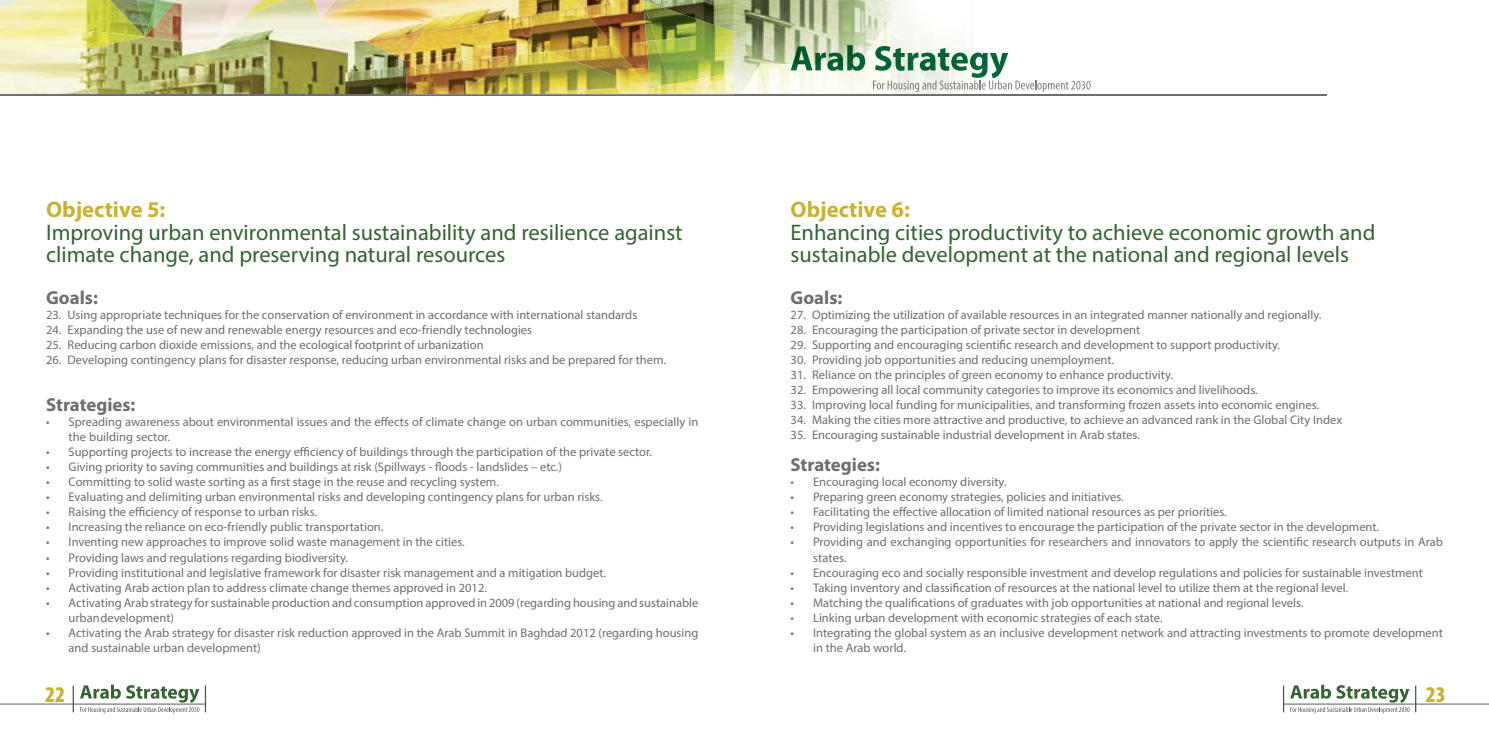
<style>
.page{position:relative;width:1489px;height:745px;background:#fff}
.page>*{position:absolute;margin:0;border:0;box-sizing:border-box;transform-origin:0 0}
.t1{font:22.5px/22.5px "Myriad Pro";color:#336431}
.t2{font:700 22.5px "Myriad Pro";color:#cab22e}
.t3{font:900 condensed 22.5px "Myriad Pro";color:#cab22e}
.t4{font:700 18.75px "Myriad Pro";color:#6d6e71}
.t5{font:12.5px/15px "Myriad Pro";color:#6d6e71}
</style>
<div class="page">
<svg style="left:1290px;top:684px;width:119px;height:28px"></svg>
<svg style="left:1282px;top:686px;width:1px;height:25px"></svg>
<hr style="left:1414px;top:685px;width:2px;height:26px;background:#336431">
<svg style="left:80px;top:684px;width:119px;height:28px"></svg>
<svg style="left:73px;top:685px;width:1px;height:26px"></svg>
<svg style="left:205px;top:685px;width:1px;height:26px"></svg>
<hr style="left:1282px;top:703px;width:206px;height:1px;background:#58595b">
<hr style="left:0;top:703px;width:206px;height:1px;background:#58595b">
<img style="left:661px;top:0;width:311px;height:94px">
<img style="left:393px;top:61px;width:12px;height:33px">
<img style="left:215px;top:10px;width:133px;height:84px">
<img style="left:348px;top:61px;width:45px;height:33px">
<img style="left:0;top:46px;width:215px;height:48px">
<img style="left:741px;top:63px;width:19px;height:31px">
<img style="left:760px;top:63px;width:76px;height:31px">
<img style="left:836px;top:21px;width:53px;height:73px">
<hr style="left:0;top:94px;width:1327px;height:1px;background:#6d6e71">
<img style="left:303px;top:0;width:18px;height:19px">
<img style="left:239px;top:0;width:51px;height:46px">
<img style="left:0;top:0;width:38px;height:12px">
<img style="left:145px;top:0;width:94px;height:46px">
<img style="left:38px;top:0;width:107px;height:25px">
<img style="left:0;top:25px;width:145px;height:25px">
<img style="left:405px;top:61px;width:81px;height:33px">
<img style="left:459px;top:0;width:38px;height:61px">
<img style="left:321px;top:0;width:138px;height:61px">
<img style="left:486px;top:44px;width:41px;height:40px">
<img style="left:497px;top:0;width:30px;height:44px">
<img style="left:321px;top:0;width:89px;height:19px">
<img style="left:527px;top:0;width:24px;height:84px">
<img style="left:551px;top:0;width:99px;height:84px">
<img style="left:406px;top:84px;width:327px;height:11px">
<img style="left:669px;top:1px;width:64px;height:87px">
<img style="left:245px;top:0;width:54px;height:16px">
<img style="left:282px;top:0;width:35px;height:10px">
<img style="left:643px;top:1px;width:26px;height:87px">
<svg style="left:790px;top:45px;width:75px;height:26px;background:#7ba985"></svg>
<svg style="left:873px;top:46px;width:217px;height:46px"></svg>
<h1 class="t2" style="left:46px;top:195px;width:121px">Objective 5:</h1>
<h1 class="t1" style="left:46px;top:220px;width:638px">Improving urban environmental sustainability and resilience against climate change, and preserving natural resources</h1>
<h2 class="t4" style="left:46px;top:285px;width:53px">Goals:</h2>
<p class="t5" style="left:46px;top:306px;width:592px">23. Using appropriate techniques for the conservation of environment in accordance with international standards</p>
<p class="t5" style="left:46px;top:321px;width:487px">24. Expanding the use of new and renewable energy resources and eco-friendly technologies</p>
<p class="t5" style="left:46px;top:336px;width:439px">25. Reducing carbon dioxide emissions, and the ecological footprint of urbanization</p>
<p class="t5" style="left:46px;top:351px;width:621px">26. Developing contingency plans for disaster response, reducing urban environmental risks and be prepared for them.</p>
<h2 class="t4" style="left:46px;top:392px;width:91px">Strategies:</h2>
<p class="t5" style="left:69px;top:414px;width:631px;text-indent:-22px">• Spreading awareness about environmental issues and the effects of climate change on urban communities, especially in the building sector.</p>
<p class="t5" style="left:46px;top:444px;width:607px">• Supporting projects to increase the energy efficiency of buildings through the participation of the private sector.</p>
<p class="t5" style="left:46px;top:459px;width:517px">• Giving priority to saving communities and buildings at risk (Spillways - floods - landslides – etc.)</p>
<p class="t5" style="left:46px;top:474px;width:454px">• Committing to solid waste sorting as a first stage in the reuse and recycling system.</p>
<p class="t5" style="left:46px;top:489px;width:558px">• Evaluating and delimiting urban environmental risks and developing contingency plans for urban risks.</p>
<p class="t5" style="left:46px;top:504px;width:273px">• Raising the efficiency of response to urban risks.</p>
<p class="t5" style="left:46px;top:519px;width:339px">• Increasing the reliance on eco-friendly public transportation.</p>
<p class="t5" style="left:46px;top:534px;width:420px">• Inventing new approaches to improve solid waste management in the cities.</p>
<p class="t5" style="left:46px;top:549px;width:303px">• Providing laws and regulations regarding biodiversity.</p>
<p class="t5" style="left:46px;top:564px;width:561px">• Providing institutional and legislative framework for disaster risk management and a mitigation budget.</p>
<p class="t5" style="left:46px;top:579px;width:442px">• Activating Arab action plan to address climate change themes approved in 2012.</p>
<p class="t5" style="left:69px;top:594px;width:631px;text-indent:-22px">• Activating Arab strategy for sustainable production and consumption approved in 2009 (regarding housing and sustainable urban development)</p>
<p class="t5" style="left:69px;top:624px;width:631px;text-indent:-22px">• Activating the Arab strategy for disaster risk reduction approved in the Arab Summit in Baghdad 2012 (regarding housing and sustainable urban development)</p>
<h1 class="t2" style="left:790px;top:195px;width:121px">Objective 6:</h1>
<h1 class="t1" style="left:790px;top:220px;width:586px">Enhancing cities productivity to achieve economic growth and sustainable development at the national and regional levels</h1>
<h2 class="t4" style="left:790px;top:285px;width:53px">Goals:</h2>
<p class="t5" style="left:790px;top:306px;width:532px">27. Optimizing the utilization of available resources in an integrated manner nationally and regionally.</p>
<p class="t5" style="left:790px;top:321px;width:351px">28. Encouraging the participation of private sector in development</p>
<p class="t5" style="left:790px;top:336px;width:491px">29. Supporting and encouraging scientific research and development to support productivity.</p>
<p class="t5" style="left:790px;top:351px;width:325px">30. Providing job opportunities and reducing unemployment.</p>
<p class="t5" style="left:790px;top:366px;width:384px">31. Reliance on the principles of green economy to enhance productivity.</p>
<p class="t5" style="left:790px;top:381px;width:468px">32. Empowering all local community categories to improve its economics and livelihoods.</p>
<p class="t5" style="left:790px;top:396px;width:530px">33. Improving local funding for municipalities, and transforming frozen assets into economic engines.</p>
<p class="t5" style="left:790px;top:411px;width:553px">34. Making the cities more attractive and productive, to achieve an advanced rank in the Global City Index</p>
<p class="t5" style="left:790px;top:426px;width:351px">35. Encouraging sustainable industrial development in Arab states.</p>
<h2 class="t4" style="left:790px;top:452px;width:91px">Strategies:</h2>
<p class="t5" style="left:790px;top:474px;width:217px">• Encouraging local economy diversity.</p>
<p class="t5" style="left:790px;top:489px;width:335px">• Preparing green economy strategies, policies and initiatives.</p>
<p class="t5" style="left:790px;top:504px;width:437px">• Facilitating the effective allocation of limited national resources as per priorities.</p>
<p class="t5" style="left:790px;top:519px;width:590px">• Providing legislations and incentives to encourage the participation of the private sector in the development.</p>
<p class="t5" style="left:813px;top:534px;width:631px;text-indent:-22px">• Providing and exchanging opportunities for researchers and innovators to apply the scientific research outputs in Arab states.</p>
<p class="t5" style="left:790px;top:564px;width:633px">• Encouraging eco and socially responsible investment and develop regulations and policies for sustainable investment</p>
<p class="t5" style="left:790px;top:579px;width:559px">• Taking inventory and classification of resources at the national level to utilize them at the regional level.</p>
<p class="t5" style="left:790px;top:594px;width:514px">• Matching the qualifications of graduates with job opportunities at national and regional levels.</p>
<p class="t5" style="left:790px;top:609px;width:373px">• Linking urban development with economic strategies of each state.</p>
<p class="t5" style="left:813px;top:624px;width:631px;text-indent:-22px">• Integrating the global system as an inclusive development network and attracting investments to promote development in the Arab world.</p>
<h1 class="t3" style="left:45px;top:681px;width:21px">22</h1>
<h1 class="t3" style="left:1425px;top:681px;width:21px">23</h1>
</div>
